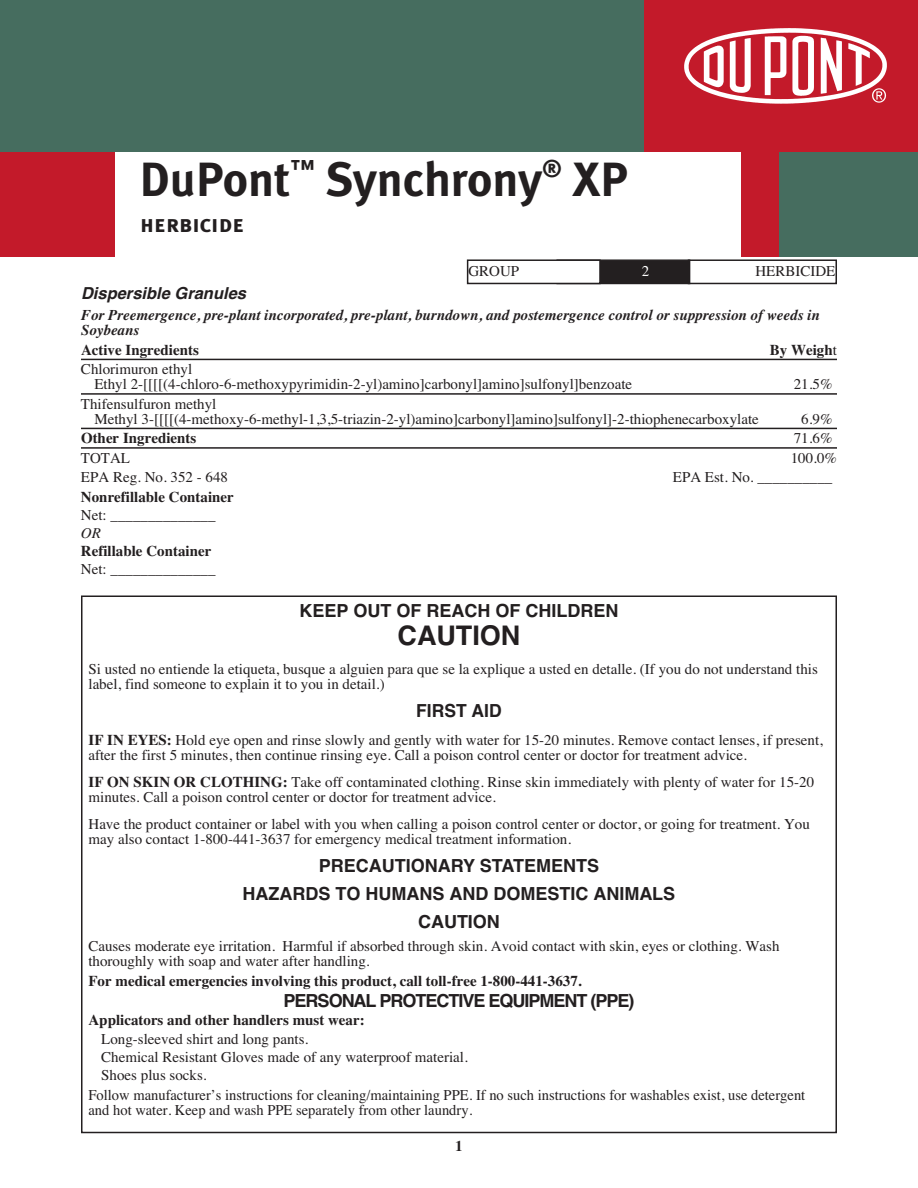
<style>
.page{position:relative;width:918px;height:1188px;background:#fff}
.page>*{position:absolute;margin:0;border:0;box-sizing:border-box;transform-origin:0 0}
.t1{font:700 48px "Meta Plus";color:#231f20}
.t2{font:700 27px "Helvetica";color:#231f20}
.t3{font:24px "Meta Plus Bold Caps";color:#231f20}
.t4{font:700 18px/28.5px "Helvetica";color:#231f20;text-align:center}
.t5{font:700 18px "Helvetica";letter-spacing:-.055em;color:#231f20}
.t6{font:italic 700 16.5px "Helvetica";color:#231f20}
.t7{font:15px/15px "Times";color:#231f20}
.t8{font:700 15px "Times";color:#231f20}
.t9{font:italic 700 15px/15px "Times";color:#231f20}
.t10{font:italic 15px "Times";color:#231f20}
.t11{font:15px "Times";color:#fff}
.s1{font-weight:400}
.s2{font-weight:700}
</style>
<div class="page">
<hr style="left:81px;top:359px;width:756px;height:1px;background:#231f20">
<hr style="left:81px;top:393px;width:756px;height:2px;background:#231f20">
<hr style="left:81px;top:428px;width:756px;height:1px;background:#231f20">
<hr style="left:81px;top:447px;width:756px;height:2px;background:#231f20">
<div style="left:0;top:152px;width:115px;height:105px;background:#c31a2a"></div>
<div style="left:741px;top:152px;width:38px;height:105px;background:#c31a2a"></div>
<div style="left:779px;top:152px;width:139px;height:105px;background:#466d5f"></div>
<div style="left:0;top:0;width:644px;height:152px;background:#466d5f"></div>
<div style="left:644px;top:0;width:274px;height:152px;background:#c31a2a"></div>
<img style="left:684px;top:28px;width:203px;height:76px">
<div style="left:688px;top:259px;width:149px;height:25px;border:2px solid #231f20"></div>
<div style="left:558px;top:261px;width:131px;height:22px;background:#231f20"></div>
<div style="left:556px;top:259px;width:134px;height:25px;border:2px solid #231f20"></div>
<div style="left:468px;top:260px;width:132px;height:23px;background:#fff"></div>
<div style="left:467px;top:259px;width:134px;height:25px;border:2px solid #231f20"></div>
<h1 class="t1" style="left:140px;top:151px;width:490px">DuPont<sup>™</sup> Synchrony<sup>®</sup> XP</h1>
<h3 class="t3" style="left:140px;top:210px;width:105px">herbicide</h3>
<p class="t7" style="left:468px;top:263px;width:52px">group</p>
<p class="t11" style="left:642px;top:262px;width:9px">2</p>
<p class="t7" style="left:756px;top:263px;width:81px">herbicide</p>
<p class="t6" style="left:81px;top:284px;width:167px">Dispersible Granules</p>
<p class="t9" style="left:81px;top:308px;width:740px">For Preemergence, pre-plant incorporated, pre-plant, burndown, and postemergence control or suppression of weeds in<br>Soybeans</p>
<p class="t8" style="left:81px;top:341px;width:119px">Active Ingredients</p>
<p class="t8" style="left:770px;top:341px;width:69px">By Weigh<span class="s1">t</span></p>
<p class="t7" style="left:94px;top:362px;width:539px;text-indent:-14px">chlorimuron ethyl<br>ethyl 2-[[[[(4-chloro-6-methoxypyrimidin-2-yl)amino]carbonyl]amino]sulfonyl]benzoate</p>
<p class="t7" style="left:794px;top:377px;width:40px">21.5%</p>
<p class="t7" style="left:94px;top:396px;width:666px;text-indent:-14px">Thifensulfuron methyl<br>Methyl 3-[[[[(4-methoxy-6-methyl-1,3,5-triazin-2-yl)amino]carbonyl]amino]sulfonyl]-2-thiophenecarboxylate</p>
<p class="t7" style="left:801px;top:411px;width:33px">6.9%</p>
<p class="t8" style="left:81px;top:429px;width:117px">Other Ingredients</p>
<p class="t7" style="left:794px;top:431px;width:40px">71.6%</p>
<p class="t7" style="left:81px;top:450px;width:51px">ToTAL</p>
<p class="t7" style="left:791px;top:450px;width:48px">100.0%</p>
<p class="t7" style="left:81px;top:470px;width:149px">epA reg. No. 352 - 648</p>
<p class="t7" style="left:673px;top:470px;width:161px">epA est. No. __________</p>
<p class="t8" style="left:81px;top:488px;width:154px">Nonrefillable Container</p>
<p class="t7" style="left:81px;top:507px;width:136px">Net: ______________</p>
<p class="t10" style="left:81px;top:524px;width:21px">OR</p>
<p class="t8" style="left:81px;top:542px;width:132px">Refillable Container</p>
<p class="t7" style="left:81px;top:561px;width:136px">Net: ______________</p>
<p class="t4" style="left:300px;top:596px;width:320px">KEEP OUT OF REACH OF CHILDREN</p>
<h2 class="t2" style="left:398px;top:620px;width:124px">CAUTION</h2>
<p class="t7" style="left:88px;top:661px;width:731px">Si usted no entiende la etiqueta, busque a alguien para que se la explique a usted en detalle. (if you do not understand this label, find someone to explain it to you in detail.)</p>
<p class="t4" style="left:416px;top:697px;width:87px">FIRST AID</p>
<p class="t7" style="left:88px;top:732px;width:736px"><span class="s2">IF IN EYES:</span> hold eye open and rinse slowly and gently with water for 15-20 minutes. remove contact lenses, if present, after the first 5 minutes, then continue rinsing eye. call a poison control center or doctor for treatment advice.</p>
<p class="t7" style="left:88px;top:774px;width:727px"><span class="s2">IF ON SKIN OR CLOTHING:</span> Take off contaminated clothing. rinse skin immediately with plenty of water for 15-20 minutes. call a poison control center or doctor for treatment advice.</p>
<p class="t7" style="left:88px;top:816px;width:723px">have the product container or label with you when calling a poison control center or doctor, or going for treatment. You may also contact 1-800-441-3637 for emergency medical treatment information.</p>
<p class="t4" style="left:243px;top:851px;width:434px">PRECAUTIONARY STATEMENTS<br>HAZARDS TO HUMANS AND DOMESTIC ANIMALS<br>CAUTION</p>
<p class="t7" style="left:88px;top:938px;width:693px">causes moderate eye irritation. harmful if absorbed through skin. Avoid contact with skin, eyes or clothing. Wash thoroughly with soap and water after handling.</p>
<p class="t8" style="left:88px;top:972px;width:495px">For medical emergencies involving this product, call toll-free 1-800-441-3637.</p>
<p class="t5" style="left:284px;top:990px;width:352px">PERSONAL PROTECTIVE EQUIPMENT (PPE)</p>
<p class="t8" style="left:88px;top:1011px;width:278px">Applicators and other handlers must wear:</p>
<p class="t7" style="left:101px;top:1030px;width:368px;line-height:18px">Long-sleeved shirt and long pants.<br>chemical resistant gloves made of any waterproof material.<br>Shoes plus socks.</p>
<p class="t7" style="left:88px;top:1087px;width:718px">Follow manufacturer’s instructions for cleaning/maintaining ppe. if no such instructions for washables exist, use detergent and hot water. Keep and wash ppe separately from other laundry.</p>
<p class="t8" style="left:455px;top:1137px;width:9px">1</p>
</div>
